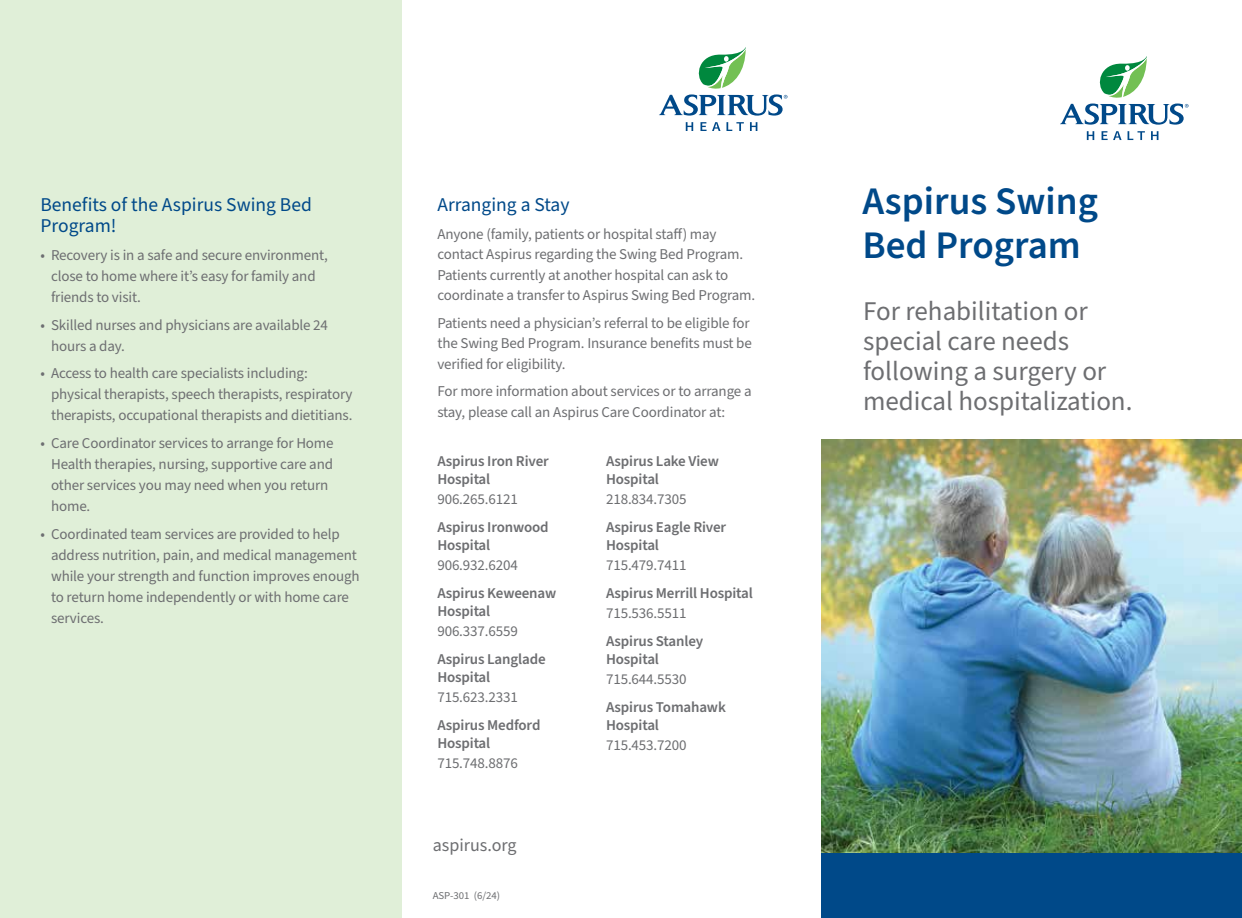
<style>
.page{position:relative;width:1242px;height:918px;background:#fff}
.page>*{position:absolute;margin:0;border:0;box-sizing:border-box;transform-origin:0 0}
.t1{font:600 39px/43.5px "Source Sans Pro";color:#004989}
.t2{font:27px/30px "Source Sans Pro";color:#6d6e71}
.t3{font:19.5px/21px "Source Sans Pro";color:#004989}
.t4{font:18px "Source Sans Pro";color:#6d6e71}
.t5{font:15px/21px "Source Sans Pro";letter-spacing:-.01em;color:#6d6e71}
.t6{font:600 15px/18px "Source Sans Pro";letter-spacing:-.01em;color:#6d6e71}
.t7{font:10.5px "Source Sans Pro";letter-spacing:-.005em;color:#6d6e71}
</style>
<div class="page">
<div style="left:0;top:0;width:403px;height:918px;background:#e0efd8"></div>
<svg style="left:1060px;top:56px;width:129px;height:69px"></svg>
<svg style="left:1087px;top:131px;width:7px;height:9px"></svg>
<svg style="left:1102px;top:131px;width:20px;height:9px"></svg>
<svg style="left:1128px;top:131px;width:17px;height:9px"></svg>
<svg style="left:1151px;top:131px;width:7px;height:9px"></svg>
<img style="left:822px;top:439px;width:420px;height:415px">
<div style="left:822px;top:854px;width:420px;height:64px;background:#004989"></div>
<svg style="left:659px;top:47px;width:128px;height:69px"></svg>
<svg style="left:686px;top:122px;width:7px;height:9px"></svg>
<svg style="left:701px;top:122px;width:43px;height:9px"></svg>
<svg style="left:750px;top:122px;width:7px;height:9px"></svg>
<h3 class="t3" style="left:40px;top:195px;width:273px">Benefits of the Aspirus Swing Bed<br>Program!</h3>
<p class="t5" style="left:51px;top:245px;width:278px;text-indent:-11px">• Recovery is in a safe and secure environment, close to home where it’s easy for family and friends to visit.</p>
<p class="t5" style="left:51px;top:315px;width:279px;text-indent:-11px">• Skilled nurses and physicians are available 24 hours a day.</p>
<p class="t5" style="left:51px;top:363px;width:303px;text-indent:-11px">• Access to health care specialists including: physical therapists, speech therapists, respiratory therapists, occupational therapists and dietitians.</p>
<p class="t5" style="left:51px;top:433px;width:284px;text-indent:-11px">• Care Coordinator services to arrange for Home Health therapies, nursing, supportive care and other services you may need when you return home.</p>
<p class="t5" style="left:51px;top:524px;width:310px;text-indent:-11px">• Coordinated team services are provided to help address nutrition, pain, and medical management while your strength and function improves enough to return home independently or with home care services.</p>
<h3 class="t3" style="left:437px;top:195px;width:134px">Arranging a Stay</h3>
<p class="t5" style="left:437px;top:224px;width:319px">Anyone (family, patients or hospital staff) may contact Aspirus regarding the Swing Bed Program.<br>Patients currently at another hospital can ask to coordinate a transfer to Aspirus Swing Bed Program.</p>
<p class="t5" style="left:437px;top:313px;width:316px">Patients need a physician’s referral to be eligible for the Swing Bed Program. Insurance benefits must be verified for eligibility.</p>
<p class="t5" style="left:437px;top:381px;width:316px">For more information about services or to arrange a stay, please call an Aspirus Care Coordinator at:</p>
<p class="t6" style="left:437px;top:452px;width:113px">Aspirus Iron River<br>Hospital</p>
<p class="t5" style="left:437px;top:489px;width:82px">906.265.6121</p>
<p class="t6" style="left:437px;top:518px;width:113px">Aspirus Ironwood<br>Hospital</p>
<p class="t5" style="left:437px;top:555px;width:82px">906.932.6204</p>
<p class="t6" style="left:437px;top:584px;width:120px">Aspirus Keweenaw<br>Hospital</p>
<p class="t5" style="left:437px;top:621px;width:82px">906.337.6559</p>
<p class="t6" style="left:437px;top:650px;width:110px">Aspirus Langlade<br>Hospital</p>
<p class="t5" style="left:437px;top:687px;width:82px">715.623.2331</p>
<p class="t6" style="left:437px;top:716px;width:105px">Aspirus Medford<br>Hospital</p>
<p class="t5" style="left:437px;top:753px;width:82px">715.748.8876</p>
<p class="t6" style="left:606px;top:452px;width:114px">Aspirus Lake View<br>Hospital</p>
<p class="t5" style="left:606px;top:489px;width:82px">218.834.7305</p>
<p class="t6" style="left:606px;top:518px;width:122px">Aspirus Eagle River<br>Hospital</p>
<p class="t5" style="left:606px;top:555px;width:82px">715.479.7411</p>
<p class="t6" style="left:606px;top:584px;width:148px">Aspirus Merrill Hospital</p>
<p class="t5" style="left:606px;top:603px;width:82px">715.536.5511</p>
<p class="t6" style="left:606px;top:632px;width:99px">Aspirus Stanley<br>Hospital</p>
<p class="t5" style="left:606px;top:669px;width:82px">715.644.5530</p>
<p class="t6" style="left:606px;top:698px;width:121px">Aspirus Tomahawk<br>Hospital</p>
<p class="t5" style="left:606px;top:735px;width:82px">715.453.7200</p>
<p class="t4" style="left:433px;top:833px;width:85px">aspirus.org</p>
<p class="t7" style="left:433px;top:888px;width:69px">ASP-301 (6/24)</p>
<h1 class="t1" style="left:862px;top:181px;width:237px">Aspirus Swing<br>Bed Program</h1>
<h2 class="t2" style="left:863px;top:297px;width:271px">For rehabilitation or special care needs following a surgery or medical hospitalization.</h2>
</div>
